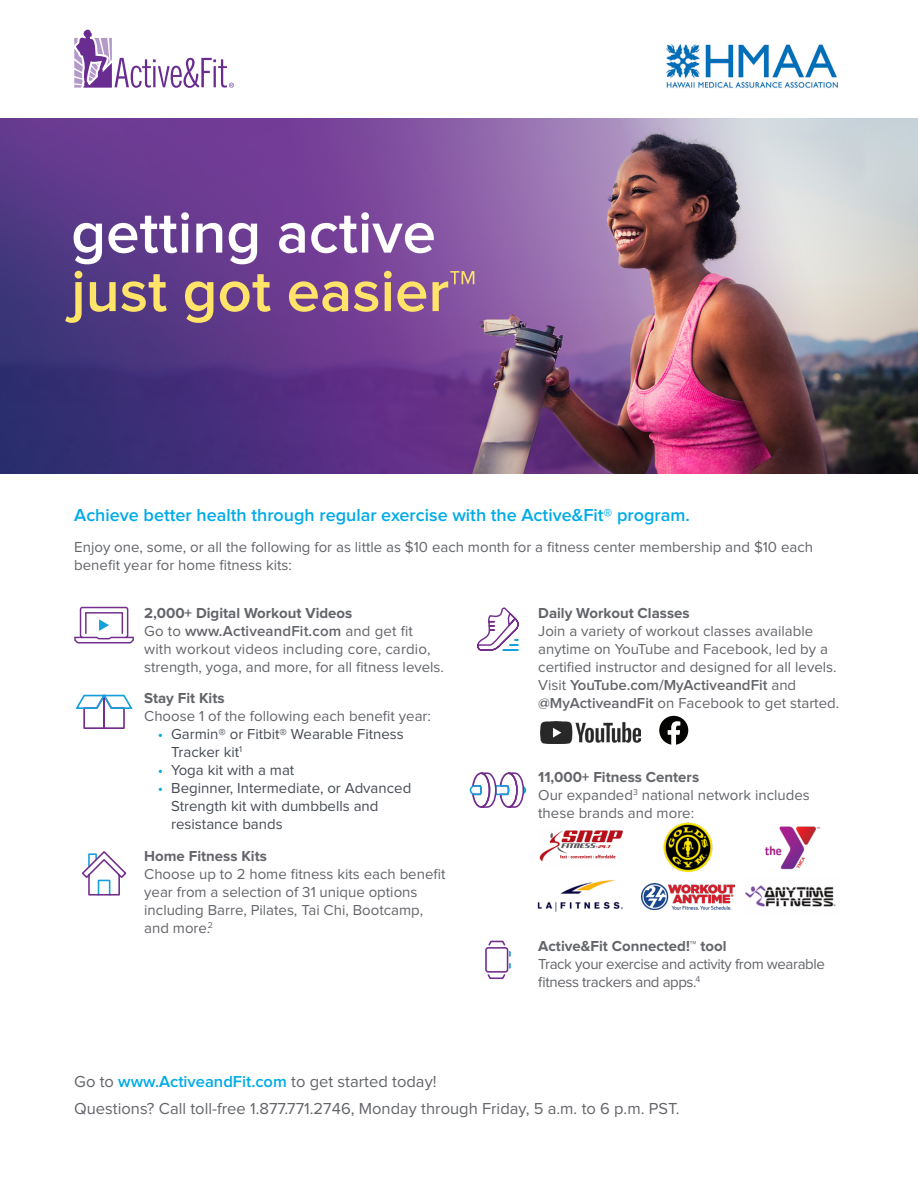
<style>
.page{position:relative;width:918px;height:1188px;background:#fff}
.page>*{position:absolute;margin:0;border:0;box-sizing:border-box;transform-origin:0 0}
.t1{font:600 60px/58.5px "Proxima Nova";color:#ffe469}
.t2{font:600 18px "Proxima Nova";color:#00abe7}
.t3{font:16.5px "Proxima Nova";color:#63656a}
.t4{font:15px/18px "Proxima Nova";color:#63656a}
.t5{font:15px/18px "Proxima Nova";color:#464b54}
.t6{font:700 15px "Proxima Nova";color:#63656a}
.t7{font:600 15px/18px "Proxima Nova";color:#63656a}
.t8{font:15px/18px "Proxima Nova";letter-spacing:-.025em;color:#63656a}
.s1{color:#fff}
.s2{font-weight:600}
.s3{color:#00abe7}
.s4{font-weight:400}
.s5{font-weight:600;color:#00abe7}
</style>
<div class="page">
<img style="left:0;top:119px;width:918px;height:354px">
<svg style="left:74px;top:30px;width:160px;height:58px"></svg>
<svg style="left:74px;top:607px;width:60px;height:37px"></svg>
<svg style="left:75px;top:694px;width:58px;height:35px"></svg>
<svg style="left:477px;top:608px;width:42px;height:43px"></svg>
<svg style="left:469px;top:772px;width:57px;height:36px"></svg>
<svg style="left:81px;top:851px;width:46px;height:45px"></svg>
<svg style="left:485px;top:940px;width:26px;height:39px"></svg>
<img style="left:745px;top:885px;width:91px;height:22px">
<img style="left:539px;top:830px;width:83px;height:32px">
<img style="left:765px;top:826px;width:55px;height:43px">
<img style="left:663px;top:822px;width:50px;height:50px">
<img style="left:537px;top:880px;width:86px;height:32px">
<img style="left:642px;top:883px;width:92px;height:27px">
<img style="left:666px;top:44px;width:172px;height:44px">
<img style="left:541px;top:721px;width:100px;height:22px">
<svg style="left:659px;top:716px;width:29px;height:29px"></svg>
<p class="t1" style="left:71px;top:206px;width:407px"><span class="s1">getting active </span>just got easier™</p>
<p class="t2" style="left:74px;top:507px;width:617px">Achieve better health through regular exercise with the Active&amp;Fit® program.</p>
<p class="t4" style="left:74px;top:539px;width:740px">Enjoy one, some, or all the following for as little as $10 each month for a fitness center membership and $10 each benefit year for home fitness kits:</p>
<p class="t6" style="left:144px;top:606px;width:210px">2,000+ Digital Workout Videos</p>
<p class="t4" style="left:144px;top:622px;width:301px">Go to <span class="s2">www.ActiveandFit.com</span> and get fit with workout videos including core, cardio, strength, yoga, and more, for all fitness levels.</p>
<p class="t6" style="left:144px;top:691px;width:82px">Stay Fit Kits</p>
<p class="t4" style="left:144px;top:708px;width:288px">Choose 1 of the following each benefit year:</p>
<p class="t5" style="left:171px;top:726px;width:234px;text-indent:-14px"><span class="s3">•</span> Garmin® or Fitbit® Wearable Fitness<br>Tracker kit<sup>1</sup></p>
<p class="t5" style="left:158px;top:762px;width:138px"><span class="s3">•</span> Yoga kit with a mat</p>
<p class="t5" style="left:171px;top:780px;width:242px;text-indent:-14px"><span class="s3">•</span> Beginner, Intermediate, or Advanced<br>Strength kit with dumbbells and resistance bands</p>
<p class="t6" style="left:144px;top:849px;width:124px">Home Fitness Kits</p>
<p class="t4" style="left:144px;top:865px;width:303px">Choose up to 2 home fitness kits each benefit year from a selection of 31 unique options including Barre, Pilates, Tai Chi, Bootcamp, and more.<sup>2</sup></p>
<p class="t6" style="left:538px;top:606px;width:153px">Daily Workout Classes</p>
<p class="t4" style="left:538px;top:622px;width:300px">Join a variety of workout classes available anytime on YouTube and Facebook, led by a certified instructor and designed for all levels.</p>
<p class="t7" style="left:538px;top:676px;width:303px"><span class="s4">Visit</span> YouTube.com/MyActiveandFit <span class="s4">and </span>@MyActiveandFit <span class="s4">on Facebook to get started.</span></p>
<p class="t6" style="left:538px;top:770px;width:162px">11,000+ Fitness Centers</p>
<p class="t4" style="left:538px;top:787px;width:273px">Our expanded<sup>3</sup> national network includes these brands and more:</p>
<p class="t6" style="left:538px;top:939px;width:190px">Active&amp;Fit Connected!™ tool</p>
<p class="t8" style="left:538px;top:955px;width:288px">Track your exercise and activity from wearable fitness trackers and apps.<sup>4</sup></p>
<p class="t3" style="left:74px;top:1074px;width:364px">Go to <span class="s5">www.ActiveandFit.com</span> to get started today!</p>
<p class="t3" style="left:74px;top:1100px;width:607px">Questions? Call toll-free 1.877.771.2746, Monday through Friday, 5 a.m. to 6 p.m. PST.</p>
</div>
